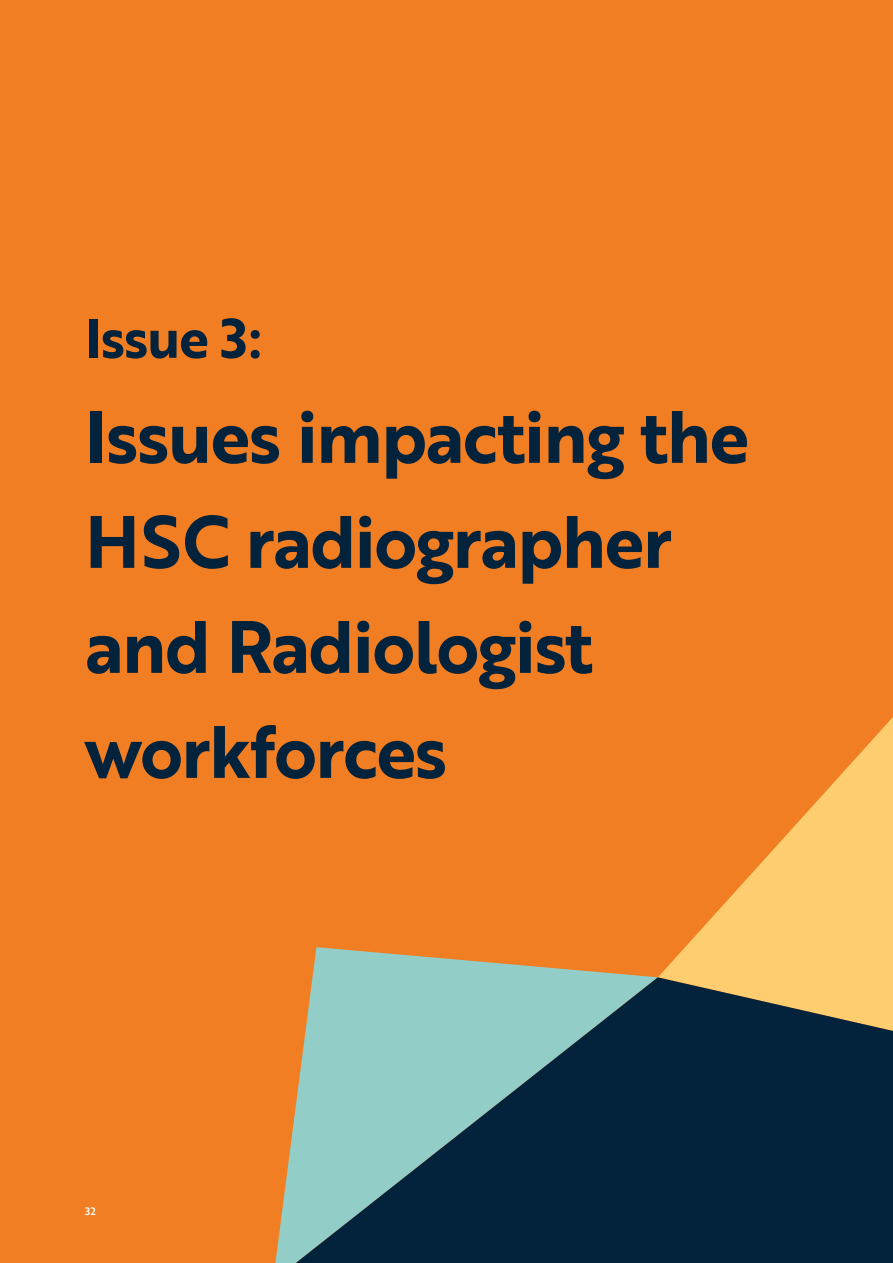
<style>
.page{position:relative;width:893px;height:1263px;background:#f17e22}
.page>*{position:absolute;margin:0;border:0;box-sizing:border-box;transform-origin:0 0}
.t1{font:72px/105px "Brother 1816 Bold";letter-spacing:-.02em;color:#03223b}
.t2{font:54px "Brother 1816 Bold";letter-spacing:-.02em;color:#03223b}
.t3{font:10.5px "Brother 1816 Medium";color:#fff}
</style>
<div class="page">
<svg style="left:312px;top:947px;width:341px;height:30px"></svg>
<svg style="left:658px;top:717px;width:235px;height:260px"></svg>
<svg style="left:275px;top:977px;width:618px;height:286px;fill:#03223b"></svg>
<p class="t2" style="left:85px;top:297px;width:178px">Issue 3:</p>
<p class="t1" style="left:85px;top:382px;width:666px">Issues impacting the<br>HSC radiographer and Radiologist workforces</p>
<p class="t3" style="left:85px;top:1203px;width:12px">32</p>
</div>
